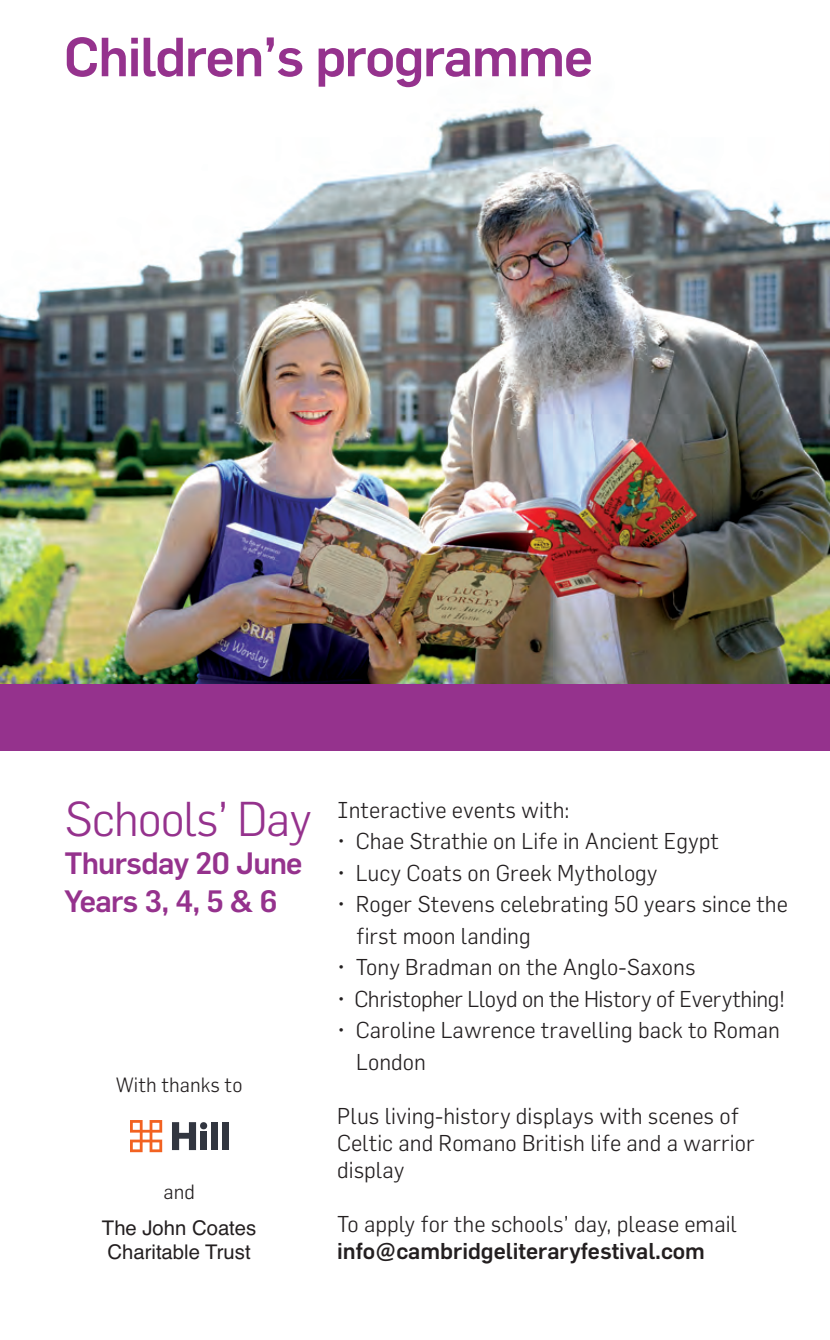
<style>
.page{position:relative;width:830px;height:1340px;background:#fff}
.page>*{position:absolute;margin:0;border:0;box-sizing:border-box;transform-origin:0 0}
.t1{font:500 54px "Flama";letter-spacing:-.025em;color:#95328d}
.t2{font:300 47.93px "Flama";letter-spacing:-.025em;color:#95328d}
.t3{font:500 30.38px/37.8px "Flama";letter-spacing:-.025em;color:#95328d}
.t4{font:300 22.5px/31.5px "Flama";color:#231f20}
.t5{font:300 22.5px "Flama";letter-spacing:-.02em;color:#231f20}
.t6{font:500 22.5px "Flama";color:#231f20}
.t7{font:20.25px/23.8px "Helvetica";color:#231f20}
.t8{font:300 20.25px "Flama";color:#231f20}
</style>
<div class="page">
<img style="left:0;top:105px;width:829px;height:579px">
<div style="left:0;top:684px;width:829px;height:66px;background:#95328d"></div>
<svg style="left:172px;top:1122px;width:24px;height:28px"></svg>
<div style="left:200px;top:1122px;width:7px;height:7px;background:#323640;border-radius:50%"></div>
<div style="left:200px;top:1131px;width:7px;height:19px;background:#323640"></div>
<div style="left:211px;top:1122px;width:7px;height:28px;background:#323640"></div>
<div style="left:222px;top:1122px;width:7px;height:28px;background:#323640"></div>
<svg style="left:130px;top:1120px;width:32px;height:32px"></svg>
<h1 class="t1" style="left:64px;top:31px;width:530px">Children’s programme</h1>
<h2 class="t2" style="left:64px;top:796px;width:249px">Schools’ Day</h2>
<h3 class="t3" style="left:64px;top:845px;width:240px">Thursday 20 June<br>Years 3, 4, 5 &amp; 6</h3>
<p class="t8" style="left:116px;top:1075px;width:128px">With thanks to</p>
<p class="t8" style="left:163px;top:1182px;width:33px">and</p>
<p class="t7" style="left:102px;top:1216px;width:156px">The John Coates<br>Charitable Trust</p>
<p class="t4" style="left:337px;top:794px;width:234px">Interactive events with:</p>
<p class="t4" style="left:337px;top:826px;width:383px">• Chae Strathie on Life in Ancient Egypt</p>
<p class="t4" style="left:337px;top:857px;width:322px">• Lucy Coats on Greek Mythology</p>
<p class="t4" style="left:356px;top:889px;width:433px;text-indent:-19px">• Roger Stevens celebrating 50 years since the first moon landing</p>
<p class="t4" style="left:337px;top:952px;width:360px">• Tony Bradman on the Anglo-Saxons</p>
<p class="t5" style="left:337px;top:988px;width:449px">• Christopher Lloyd on the History of Everything!</p>
<p class="t4" style="left:356px;top:1015px;width:425px;text-indent:-19px">• Caroline Lawrence travelling back to Roman<br>London</p>
<p class="t4" style="left:337px;top:1103px;width:419px;line-height:27px">Plus living-history displays with scenes of<br>Celtic and Romano British life and a warrior display</p>
<p class="t4" style="left:337px;top:1208px;width:401px">To apply for the schools’ day, please email</p>
<p class="t6" style="left:337px;top:1240px;width:369px">info@cambridgeliteraryfestival.com</p>
</div>
